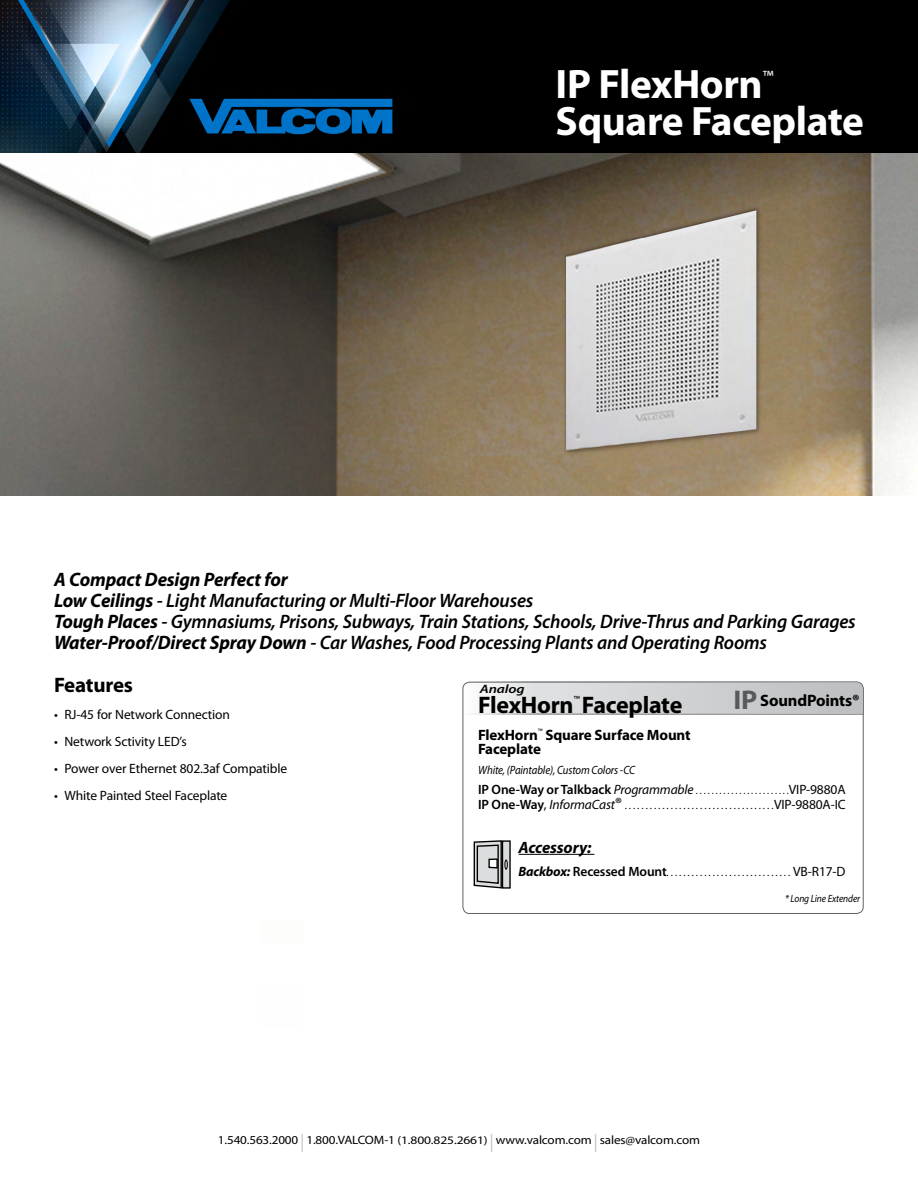
<style>
.page{position:relative;width:918px;height:1188px;background:#fff}
.page>*{position:absolute;margin:0;border:0;box-sizing:border-box;transform-origin:0 0}
.t1{font:700 41.25px "Myriad Pro";letter-spacing:-.01em;color:#fff}
.t2{font:700 24px "Myriad Pro";letter-spacing:-.01em;color:#000}
.t3{font:700 21px "Myriad Pro";letter-spacing:-.01em;color:#000}
.t4{font:italic 600 19.5px/21px "Myriad Pro";letter-spacing:-.01em;color:#000}
.t5{font:18px "Myriad Pro";color:#fff}
.t6{font:700 16.5px "Myriad Pro";letter-spacing:-.01em;color:#000}
.t7{font:italic 700 16.5px "Myriad Pro";letter-spacing:-.01em;color:#000}
.t8{font:700 15px/13.5px "Myriad Pro";letter-spacing:-.01em;color:#000}
.t9{font:13.5px "Myriad Pro";letter-spacing:-.01em;color:#000}
.t10{font:12.15px "Myriad Pro";letter-spacing:-.01em;color:#000;scale:1.08 1}
.t11{font:italic 600 12.15px "Myriad Pro";letter-spacing:-.01em;color:#000;scale:1.23 1}
.t12{font:italic 12px "Myriad Pro";letter-spacing:-.01em;color:#000;scale:.9 1}
.t13{font:10.5px "Myriad Pro";color:#000}
.t14{font:10.5px "Myriad Pro";color:#000;scale:.9 1}
.t15{font:italic 10.5px "Myriad Pro";letter-spacing:-.01em;color:#000;scale:.9 1}
.s1{font-weight:700}
.s2{font-size:27.15px;color:#58595b}
.s3{font-weight:600;font-size:13.5px}
.s4{font-style:italic;font-size:13.5px}
.s5{font-size:13.5px}
.s6{font-size:16.5px}
.s7{font-weight:700;font-style:italic;font-size:13.5px}
.s8{font-size:27px;color:#c4c4c4}
.s9{font-size:11.55px}
</style>
<div class="page">
<img style="left:0;top:153px;width:918px;height:343px">
<img style="left:0;top:0;width:918px;height:153px">
<hr style="left:519px;top:854px;width:75px;height:1px;background:#000">
<svg style="left:463px;top:682px;width:401px;height:33px;background:#cfd1d2"></svg>
<div style="left:503px;top:841px;width:7px;height:47px;background:#dbddde"></div>
<svg style="left:473px;top:840px;width:34px;height:49px;background:#a1a2a3"></svg>
<div style="left:504px;top:860px;width:4px;height:10px;border:1px solid #000;border-radius:50%"></div>
<div style="left:489px;top:859px;width:8px;height:9px;background:#fff"></div>
<div style="left:488px;top:858px;width:10px;height:11px;border:1px solid #000"></div>
<h1 class="t1" style="left:556px;top:57px;width:209px">IP FlexHorn</h1>
<p class="t5" style="left:762px;top:66px;width:13px">™</p>
<h1 class="t1" style="left:556px;top:94px;width:310px">Square Faceplate</h1>
<p class="t4" style="left:54px;top:568px;width:803px"><span class="s1">A Compact Design Perfect for<br>Low Ceilings</span> - Light Manufacturing or Multi-Floor Warehouses<br><span class="s1">Tough Places</span> - Gymnasiums, Prisons, Subways, Train Stations, Schools, Drive-Thrus and Parking Garages <span class="s1">Water-Proof/Direct Spray Down</span> - Car Washes, Food Processing Plants and Operating Rooms</p>
<p class="t3" style="left:54px;top:671px;width:81px">Features</p>
<p class="t9" style="left:54px;top:706px;width:177px">• RJ-45 for Network Connection</p>
<p class="t9" style="left:54px;top:733px;width:134px">• Network Sctivity LED’s</p>
<p class="t9" style="left:54px;top:760px;width:235px">• Power over Ethernet 802.3af Compatible</p>
<p class="t9" style="left:54px;top:787px;width:175px">• White Painted Steel Faceplate</p>
<p class="t11" style="left:480px;top:681px;width:38px">Analog</p>
<p class="t13" style="left:573px;top:693px;width:8px">™</p>
<p class="t2" style="left:478px;top:689px;width:206px">FlexHorn Faceplate</p>
<p class="t6" style="left:734px;top:690px;width:128px"><span class="s2">IP</span> SoundPoints®</p>
<p class="t8" style="left:478px;top:728px;width:214px">FlexHorn<sup>™</sup> Square Surface Mount<br>Faceplate</p>
<p class="t12" style="left:478px;top:762px;width:176px">White, (Paintable), Custom Colors -CC</p>
<p class="t14" style="left:478px;top:784px;width:243px"><span class="s3">IP One-Way or Talkback</span> <span class="s4">Programmable</span>........................</p>
<p class="t9" style="left:789px;top:781px;width:58px">VIP-9880A</p>
<p class="t13" style="left:478px;top:799px;width:148px"><span class="s3">IP One-Way</span><span class="s5">,</span> <span class="s4">InformaCast</span><span class="s6">®</span>....................................</p>
<p class="t9" style="left:774px;top:796px;width:73px">VIP-9880A-IC</p>
<p class="t7" style="left:519px;top:836px;width:74px">Accessory:</p>
<p class="t13" style="left:519px;top:866px;width:329px"><span class="s7">Backbox:</span> <span class="s3">Recessed Mount</span>. . . . . . . . . . . . . . . . . . . . . . . . . . . . . . <span class="s5">VB-R17-D</span></p>
<p class="t15" style="left:785px;top:892px;width:85px">* Long Line Extender</p>
<p class="t10" style="left:218px;top:1133px;width:448px">1.540.563.2000 <span class="s8">I</span> 1.800.VALCOM-1 <span class="s9">(1.800.825.2661)</span> <span class="s8">I</span> www.valcom.com <span class="s8">I</span> sales@valcom.com</p>
</div>
